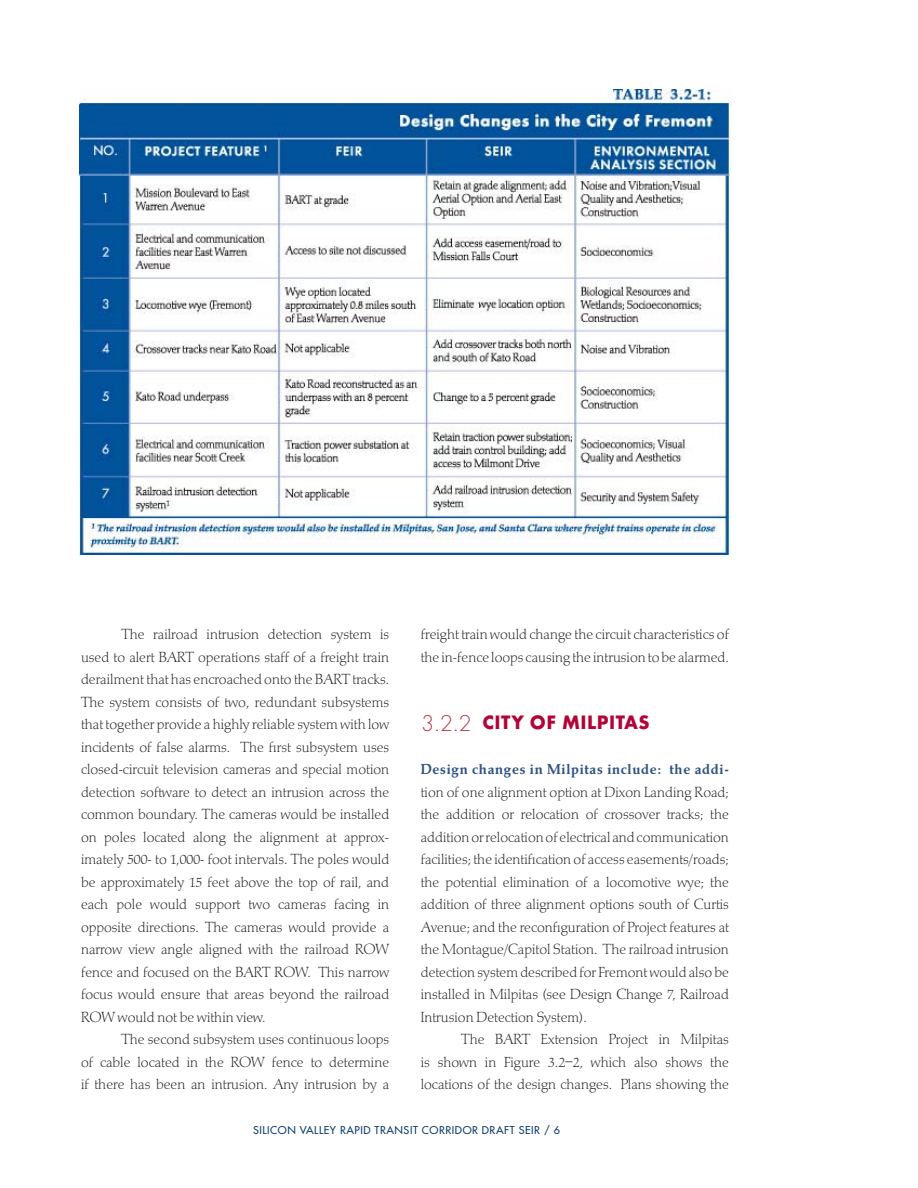
<style>
.page{position:relative;width:918px;height:1188px;background:#fff}
.page>*{position:absolute;margin:0;border:0;box-sizing:border-box;transform-origin:0 0}
.t1{font:20.25px "Futura Bld";letter-spacing:.025em;color:#b30437}
.t2{font:15.15px/22.5px "Palatino Lgt H";color:#231f20;text-align:justify}
.t3{font:15px "Palatino Bld H";letter-spacing:.05em;color:#325481}
.t4{font:10.5px "Futura";letter-spacing:.05em;color:#0d3e6d}
.s1{font-family:"Futura Lgt";font-size:24px;color:#bc3a4b}
</style>
<div class="page">
<img style="left:80px;top:90px;width:651px;height:465px">
<p class="t2" style="left:421px;top:624px;width:310px">freight train would change the circuit characteristics of the in-fence loops causing the intrusion to be alarmed.</p>
<p class="t2" style="left:81px;top:624px;width:310px;text-indent:40px">The railroad intrusion detection system is used to alert BART operations staff of a freight train derailment that has encroached onto the BART tracks.<br>The system consists of two, redundant subsystems that together provide a highly reliable system with low incidents of false alarms. The first subsystem uses closed-circuit television cameras and special motion detection software to detect an intrusion across the common boundary. The cameras would be installed on poles located along the alignment at approx&shy;imately 500- to 1,000- foot intervals. The poles would be approximately 15 feet above the top of rail, and each pole would support two cameras facing in opposite directions. The cameras would provide a narrow view angle aligned with the railroad ROW fence and focused on the BART ROW. This narrow focus would ensure that areas beyond the railroad ROW would not be within view.</p>
<p class="t2" style="left:81px;top:1029px;width:310px;text-indent:40px">The second subsystem uses continuous loops of cable located in the ROW fence to determine if there has been an intrusion. Any intrusion by a</p>
<h1 class="t1" style="left:421px;top:709px;width:231px"><span class="s1">3.2.2</span> CITY OF MILPITAS</h1>
<p class="t3" style="left:421px;top:759px;width:310px">Design changes in Milpitas include: the addi-</p>
<p class="t2" style="left:421px;top:781px;width:310px">tion of one alignment option at Dixon Landing Road; the addition or relocation of crossover tracks; the addition or relocation of electrical and communication facilities; the identification of access easements/roads; the potential elimination of a locomotive wye; the addition of three alignment options south of Curtis Avenue; and the reconfiguration of Project features at the Montague/Capitol Station. The railroad intrusion detection system described for Fremont would also be installed in Milpitas (see Design Change 7, Railroad Intrusion Detection System).</p>
<p class="t2" style="left:421px;top:1029px;width:310px;text-indent:40px">The BART Extension Project in Milpitas is shown in Figure 3.2–2, which also shows the locations of the design changes. Plans showing the</p>
<p class="t4" style="left:253px;top:1124px;width:298px">SILICON VALLEY RAPID TRANSIT CORRIDOR DRAFT SEIR /</p>
</div>
